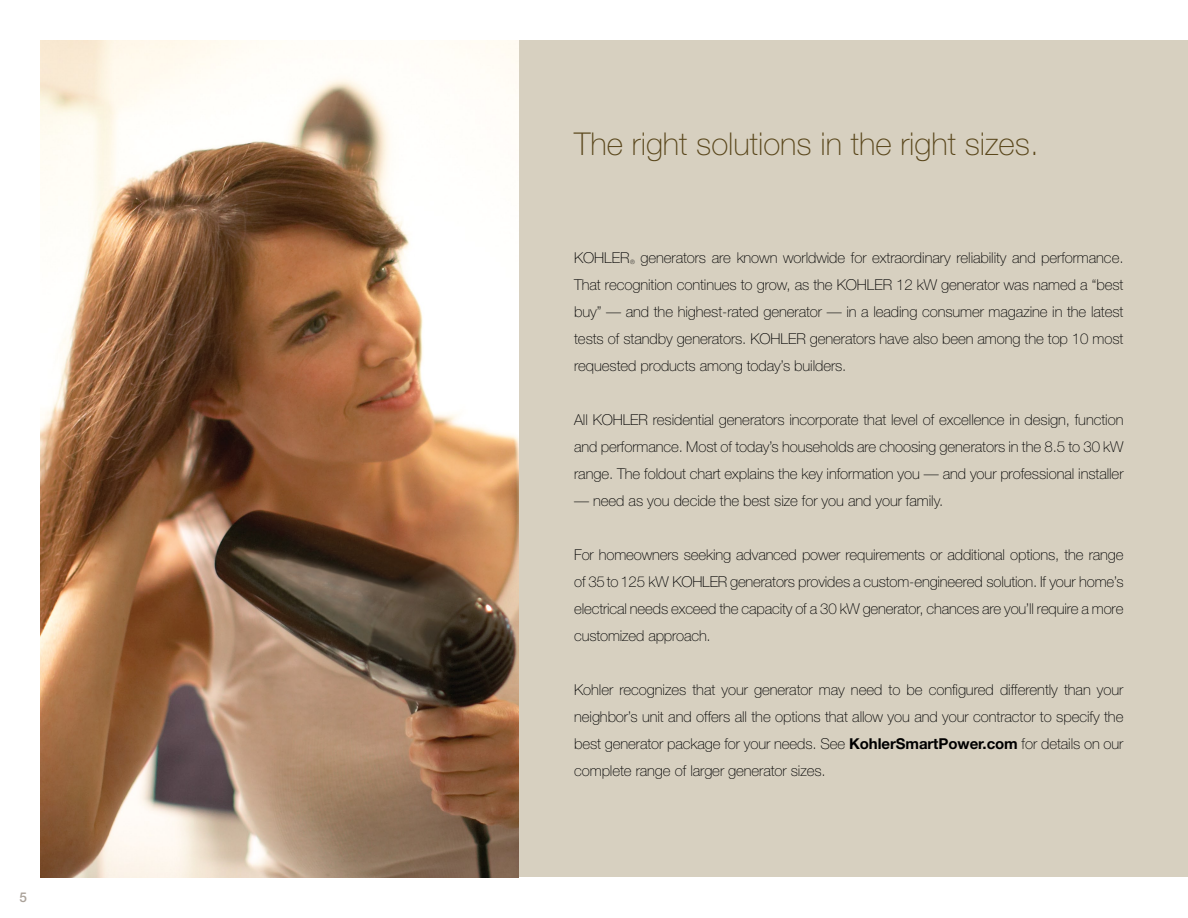
<style>
.page{position:relative;width:1188px;height:918px;background:#fff}
.page>*{position:absolute;margin:0;border:0;box-sizing:border-box;transform-origin:0 0}
.t1{font:100 31.5px "Helvetica Neue";color:#5a471c}
.t2{font:100 15px/27px "Helvetica Neue";letter-spacing:-.005em;color:#000;text-align:justify}
.t3{font:500 13.5px "Helvetica Neue";color:#aaa299}
.t4{font:100 6px "Helvetica Neue";color:#000}
.s1{font-weight:700}
</style>
<div class="page">
<div style="left:518px;top:40px;width:670px;height:838px;background:#d7d0c0"></div>
<img style="left:40px;top:40px;width:478px;height:838px">
<p class="t3" style="left:20px;top:889px;width:9px">5</p>
<p class="t1" style="left:574px;top:126px;width:466px">The right solutions in the right sizes.</p>
<p class="t2" style="left:574px;top:244px;width:57px">KOHLER</p>
<p class="t4" style="left:630px;top:259px;width:6px">®</p>
<p class="t2" style="left:574px;top:244px;width:551px;text-indent:66px">generators are known worldwide for extraordinary reliability and performance.<br>That recognition continues to grow, as the KOHLER 12 kW generator was named a “best buy” — and the highest-rated generator — in a leading consumer magazine in the latest tests of standby generators. KOHLER generators have also been among the top 10 most requested products among today’s builders.</p>
<p class="t2" style="left:574px;top:406px;width:551px">All KOHLER residential generators incorporate that level of excellence in design, function and performance. Most of today’s households are choosing generators in the 8.5 to 30 kW range. The foldout chart explains the key information you — and your professional installer</p>
<p class="t2" style="left:574px;top:487px;width:371px">— need as you decide the best size for you and your family.</p>
<p class="t2" style="left:574px;top:541px;width:551px">For homeowners seeking advanced power requirements or additional options, the range of 35 to 125 kW KOHLER generators provides a custom-engineered solution. If your home’s electrical needs exceed the capacity of a 30 kW generator, chances are you’ll require a more customized approach.</p>
<p class="t2" style="left:574px;top:676px;width:551px">Kohler recognizes that your generator may need to be configured differently than your neighbor’s unit and offers all the options that allow you and your contractor to specify the best generator package for your needs. See <span class="s1">KohlerSmartPower.com</span> for details on our complete range of larger generator sizes.</p>
</div>
